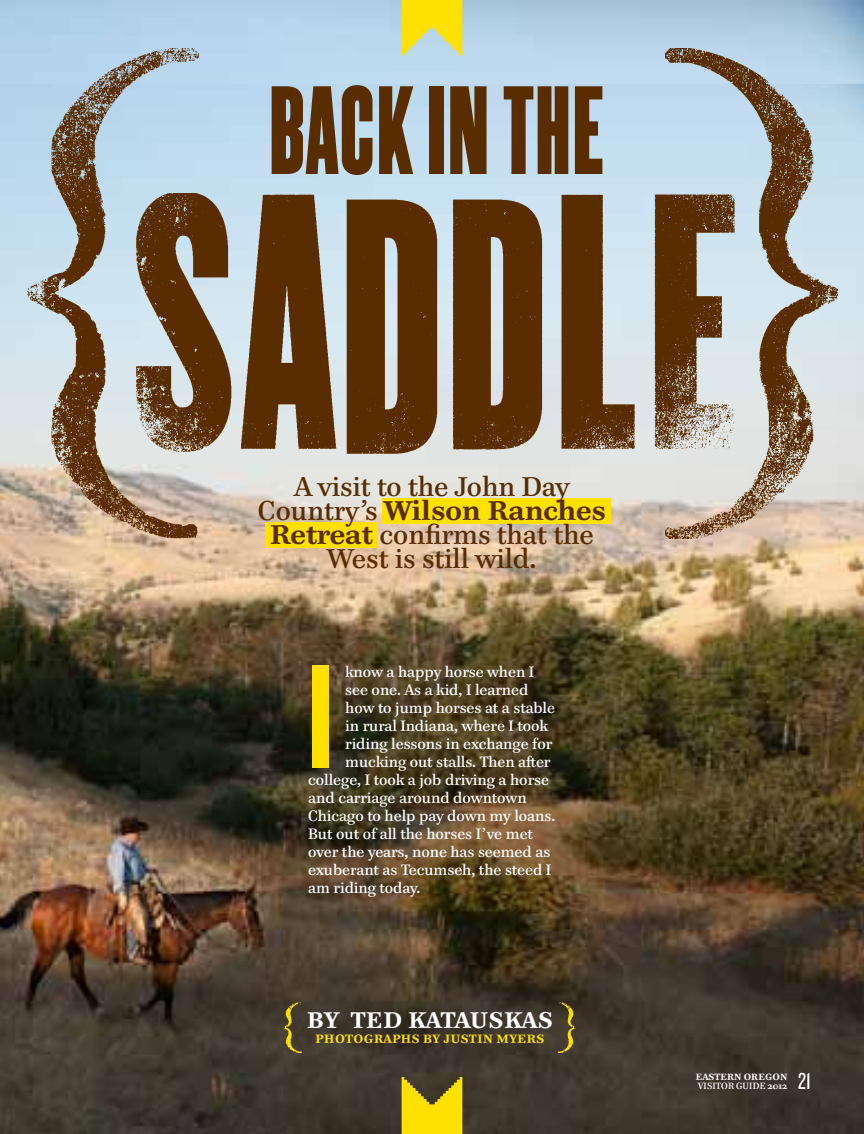
<style>
.page{position:relative;width:864px;height:1134px;background:#fff}
.page>*{position:absolute;margin:0;border:0;box-sizing:border-box;transform-origin:0 0}
.t1{font:129px "Woody Block Condensed";color:#592d00}
.t2{font:127.5px "Woody Block Condensed";color:#ffe100}
.t3{font:27px/24px "Paperback 12";color:#592d00;text-align:center}
.t4{font:24px "Knockout HTF28 Junior Featherwt";color:#fff}
.t5{font:700 22.5px "Paperback 12";letter-spacing:.03em;color:#fff}
.t6{font:15px "Paperback 12";color:#fff}
.t7{font:700 12px "Paperback 12";letter-spacing:.05em;color:#ffe100}
.t8{font:700 9px/9px "Paperback 12";letter-spacing:.015em;color:#fff}
.s1{font-weight:700}
.s2{font-weight:400}
</style>
<div class="page">
<img style="left:0;top:84px;width:864px;height:1050px">
<img style="left:0;top:0;width:864px;height:84px">
<img style="left:243px;top:194px;width:409px;height:270px">
<img style="left:27px;top:48px;width:216px;height:490px">
<img style="left:652px;top:48px;width:185px;height:490px">
<svg style="left:402px;top:0;width:60px;height:55px;background:#edde39"></svg>
<svg style="left:402px;top:1077px;width:60px;height:57px;background:#d0b70a"></svg>
<img style="left:284px;top:1003px;width:22px;height:50px">
<img style="left:554px;top:1003px;width:22px;height:50px">
<div style="left:382px;top:498px;width:228px;height:26px;background:#ffe100"></div>
<div style="left:266px;top:522px;width:112px;height:26px;background:#ffe100"></div>
<h1 class="t1" style="left:268px;top:56px;width:338px">back in the</h1>
<h3 class="t3" style="left:258px;top:474px;width:350px">A visit to the John Day<br>Country’s <span class="s1">WILSON RANCHES<br>RETREAT</span> confirms that the<br>West is still wild.</h3>
<h2 class="t2" style="left:308px;top:650px;width:26px">I</h2>
<p class="t6" style="left:345px;top:663px;width:191px">know a happy horse when I</p>
<p class="t6" style="left:345px;top:681px;width:185px">see one. As a kid, I learned</p>
<p class="t6" style="left:345px;top:699px;width:211px">how to jump horses at a stable</p>
<p class="t6" style="left:345px;top:717px;width:204px">in rural Indiana, where I took</p>
<p class="t6" style="left:345px;top:735px;width:208px">riding lessons in exchange for</p>
<p class="t6" style="left:345px;top:753px;width:207px">mucking out stalls. Then after</p>
<p class="t6" style="left:308px;top:771px;width:242px">college, I took a job driving a horse</p>
<p class="t6" style="left:308px;top:789px;width:220px">and carriage around downtown</p>
<p class="t6" style="left:308px;top:807px;width:249px">Chicago to help pay down my loans.</p>
<p class="t6" style="left:308px;top:825px;width:226px">But out of all the horses I’ve met</p>
<p class="t6" style="left:308px;top:843px;width:244px">over the years, none has seemed as</p>
<p class="t6" style="left:308px;top:861px;width:245px">exuberant as Tecumseh, the steed I</p>
<p class="t6" style="left:308px;top:879px;width:114px">am riding today.</p>
<h3 class="t5" style="left:307px;top:1006px;width:247px">BY TED KATAUSKAS</h3>
<p class="t7" style="left:316px;top:1031px;width:230px">PHOTOGRAPHS BY JUSTIN MYERS</p>
<p class="t8" style="left:696px;top:1072px;width:93px">EASTERN OREGON<br><span class="s2">Visitor Guide</span> 2012</p>
<h3 class="t4" style="left:798px;top:1069px;width:14px">21</h3>
</div>
